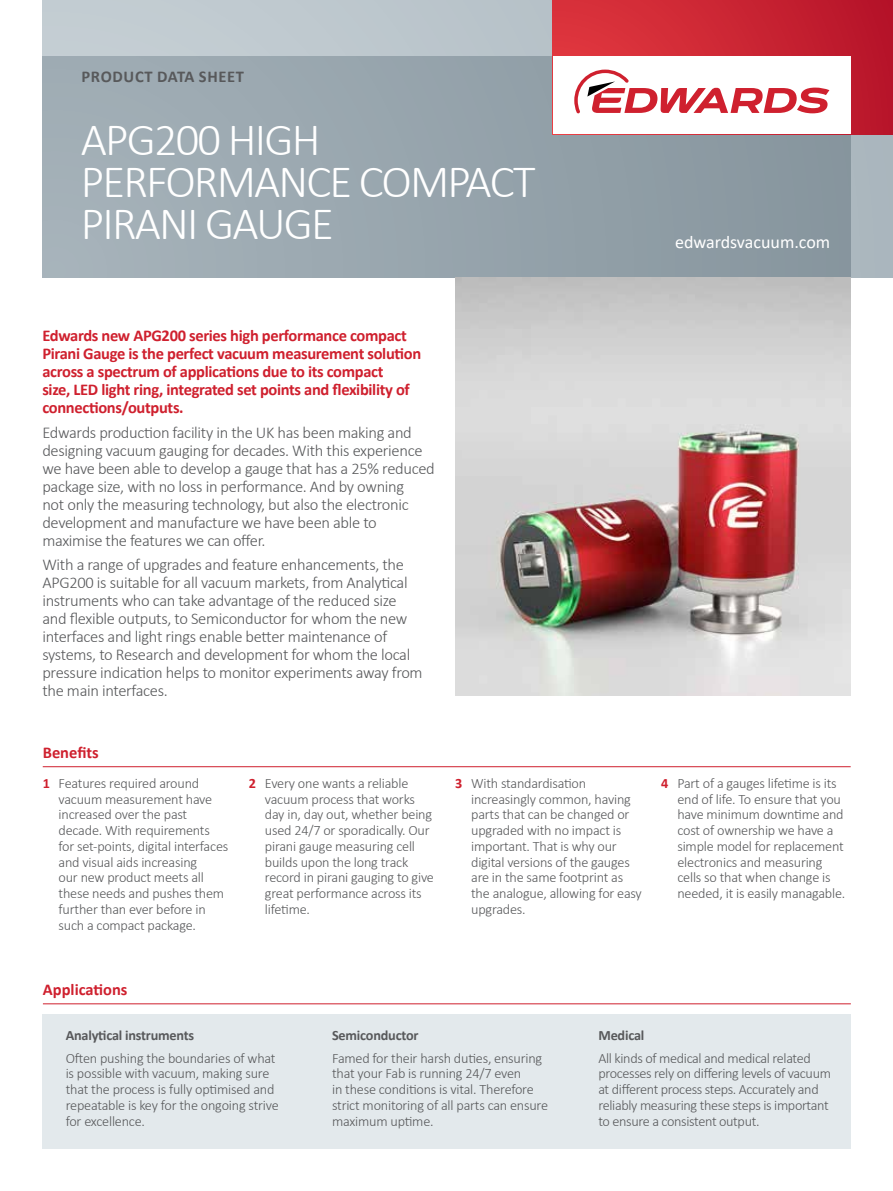
<style>
.page{position:relative;width:893px;height:1191px;background:#fff}
.page>*{position:absolute;margin:0;border:0;box-sizing:border-box;transform-origin:0 0}
.t1{font:300 46.5px/42px "Calibri";letter-spacing:-.04em;color:#fff}
.t2{font:18px "Calibri";color:#fff}
.t3{font:300 16.5px/18px "Calibri";letter-spacing:-.02em;color:#58595b}
.t4{font:700 16.5px/18px "Calibri";letter-spacing:-.02em;color:#cf202e}
.t5{font:700 16.5px "Calibri";letter-spacing:.04em;color:#58595b}
.t6{font:700 16.5px "Calibri";color:#cf202e}
.t7{font:300 14.25px/15.8px "Calibri";letter-spacing:-.015em;color:#58595b}
.t8{font:700 14.25px "Calibri";letter-spacing:-.015em;color:#58595b}
.t9{font:700 14.25px "Calibri";color:#cf202e}
</style>
<div class="page">
<svg style="left:43px;top:0;width:850px;height:278px;background:#bac4ca"></svg>
<div style="left:43px;top:57px;width:807px;height:221px;background:linear-gradient(to right,#a5b2b9,#87959e)"></div>
<svg style="left:553px;top:0;width:340px;height:134px;background:#c92736"></svg>
<div style="left:553px;top:57px;width:297px;height:77px;background:#fff"></div>
<svg style="left:574px;top:70px;width:255px;height:43px"></svg>
<hr style="left:43px;top:766px;width:808px;height:1px;background:#cf202e">
<hr style="left:43px;top:1003px;width:808px;height:1px;background:#cf202e">
<div style="left:43px;top:1014px;width:808px;height:134px;background:#e3e9ec"></div>
<img style="left:455px;top:278px;width:396px;height:418px">
<p class="t5" style="left:82px;top:65px;width:164px">PRODUCT DATA SHEET</p>
<h1 class="t1" style="left:81px;top:118px;width:456px">APG200 HIGH<br>PERFORMANCE COMPACT<br>PIRANI GAUGE</h1>
<p class="t4" style="left:42px;top:326px;width:380px">Edwards new APG200 series high performance compact Pirani Gauge is the perfect vacuum measurement solution across a spectrum of applications due to its compact<br>size, LED light ring, integrated set points and flexibility of connections/outputs.</p>
<p class="t3" style="left:42px;top:423px;width:394px">Edwards production facility in the UK has been making and designing vacuum gauging for decades. With this experience we have been able to develop a gauge that has a 25% reduced package size, with no loss in performance. And by owning<br>not only the measuring technology, but also the electronic development and manufacture we have been able to maximise the features we can offer.</p>
<p class="t3" style="left:42px;top:555px;width:382px">With a range of upgrades and feature enhancements, the APG200 is suitable for all vacuum markets, from Analytical instruments who can take advantage of the reduced size and flexible outputs, to Semiconductor for whom the new interfaces and light rings enable better maintenance of systems, to Research and development for whom the local pressure indication helps to monitor experiments away from the main interfaces.</p>
<p class="t2" style="left:675px;top:230px;width:157px">edwardsvacuum.com</p>
<p class="t4" style="left:43px;top:743px;width:58px">Benefits</p>
<p class="t7" style="left:59px;top:775px;width:171px">Features required around vacuum measurement have increased over the past decade. With requirements for set-points, digital interfaces and visual aids increasing<br>our new product meets all these needs and pushes them further than ever before in such a compact package.</p>
<p class="t7" style="left:265px;top:775px;width:171px">Every one wants a reliable vacuum process that works day in, day out, whether being used 24/7 or sporadically. Our pirani gauge measuring cell builds upon the long track record in pirani gauging to give great performance across its lifetime.</p>
<p class="t7" style="left:471px;top:775px;width:172px">With standardisation increasingly common, having parts that can be changed or upgraded with no impact is important. That is why our digital versions of the gauges are in the same footprint as the analogue, allowing for easy upgrades.</p>
<p class="t7" style="left:677px;top:775px;width:169px">Part of a gauges lifetime is its end of life. To ensure that you have minimum downtime and cost of ownership we have a simple model for replacement electronics and measuring cells so that when change is needed, it is easily managable.</p>
<p class="t9" style="left:43px;top:773px;width:9px">1</p>
<p class="t9" style="left:249px;top:773px;width:9px">2</p>
<p class="t9" style="left:455px;top:773px;width:9px">3</p>
<p class="t9" style="left:661px;top:773px;width:9px">4</p>
<p class="t6" style="left:43px;top:977px;width:86px">Applications</p>
<p class="t8" style="left:66px;top:1025px;width:130px">Analytical instruments</p>
<p class="t7" style="left:66px;top:1049px;width:214px">Often pushing the boundaries of what is possible with vacuum, making sure that the process is fully optimised and repeatable is key for the ongoing strive for excellence.</p>
<p class="t8" style="left:332px;top:1025px;width:88px">Semiconductor</p>
<p class="t7" style="left:332px;top:1049px;width:218px">Famed for their harsh duties, ensuring that your Fab is running 24/7 even<br>in these conditions is vital. Therefore strict monitoring of all parts can ensure maximum uptime.</p>
<p class="t8" style="left:598px;top:1025px;width:47px">Medical</p>
<p class="t7" style="left:598px;top:1049px;width:234px">All kinds of medical and medical related processes rely on differing levels of vacuum at different process steps. Accurately and reliably measuring these steps is important to ensure a consistent output.</p>
</div>
